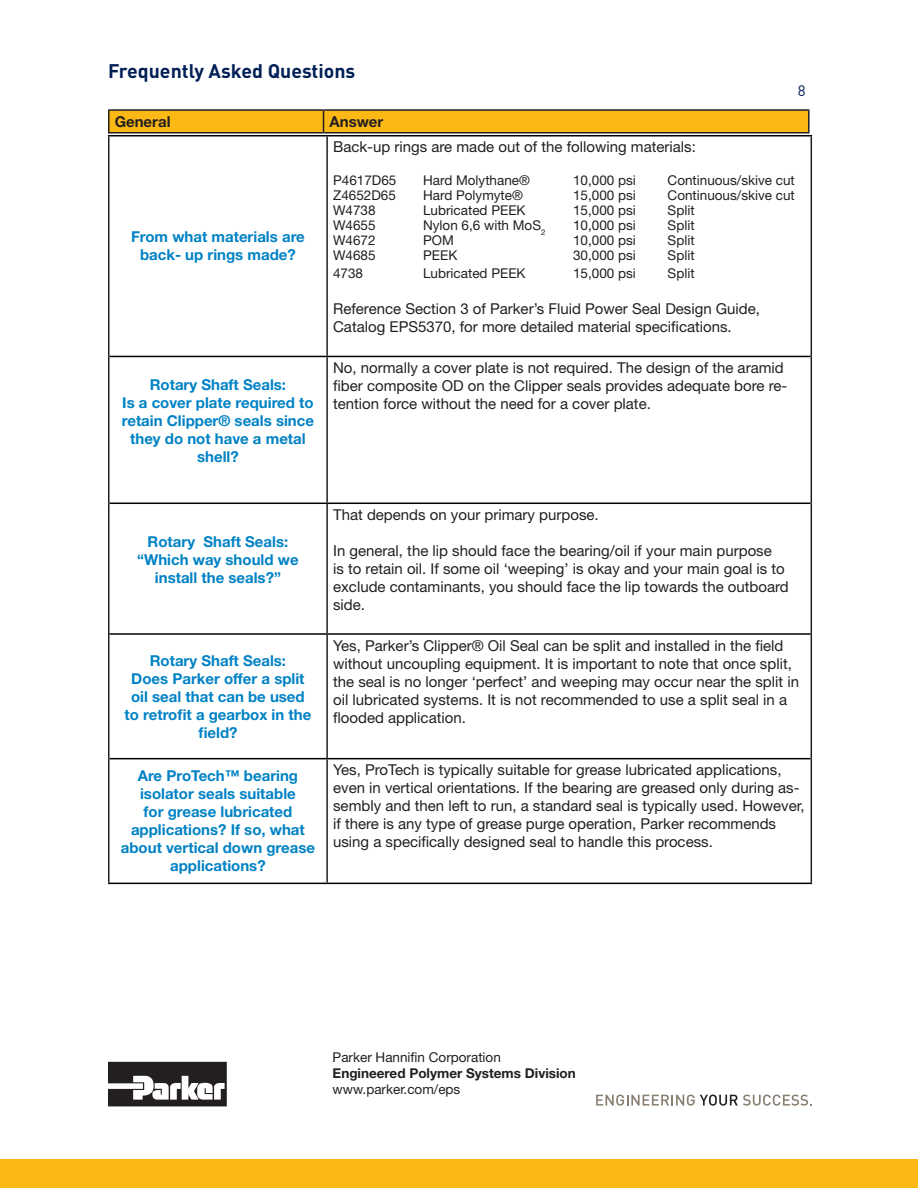
<style>
.page{position:relative;width:918px;height:1188px;background:#fff}
.page>*{position:absolute;margin:0;border:0;box-sizing:border-box;transform-origin:0 0}
.t1{font:700 19.5px "DINOT";color:#001f56}
.t2{font:15px/18px "Helvetica Neue LT Std";color:#231f20}
.t3{font:700 15px/18px "Helvetica Neue LT Std";color:#0082c5;text-align:center}
.t4{font:700 15px "Helvetica Neue LT Std";color:#231f20}
.t5{font:15px "DINOT";color:#001f56}
.t6{font:13.5px "Helvetica Neue LT Std";color:#231f20}
.t7{font:700 13.5px "Helvetica Neue LT Std";color:#231f20}
</style>
<div class="page">
<svg style="left:108px;top:1062px;width:119px;height:44px"></svg>
<div style="left:0;top:1159px;width:917px;height:29px;background:#fcb814"></div>
<svg style="left:596px;top:1095px;width:216px;height:11px"></svg>
<svg style="left:917px;top:1159px;width:1px;height:29px"></svg>
<hr style="left:108px;top:136px;width:2px;height:220px;background:#231f20">
<hr style="left:326px;top:136px;width:2px;height:220px;background:#231f20">
<hr style="left:811px;top:136px;width:1px;height:220px;background:#231f20">
<hr style="left:108px;top:356px;width:2px;height:147px;background:#231f20">
<hr style="left:326px;top:357px;width:2px;height:146px;background:#231f20">
<hr style="left:811px;top:356px;width:1px;height:147px;background:#231f20">
<hr style="left:108px;top:503px;width:2px;height:131px;background:#231f20">
<hr style="left:326px;top:504px;width:2px;height:129px;background:#231f20">
<hr style="left:811px;top:503px;width:1px;height:131px;background:#231f20">
<hr style="left:108px;top:634px;width:2px;height:125px;background:#231f20">
<hr style="left:326px;top:635px;width:2px;height:123px;background:#231f20">
<hr style="left:811px;top:634px;width:1px;height:125px;background:#231f20">
<hr style="left:108px;top:759px;width:2px;height:124px;background:#231f20">
<hr style="left:326px;top:759px;width:2px;height:124px;background:#231f20">
<hr style="left:811px;top:759px;width:1px;height:124px;background:#231f20">
<hr style="left:108px;top:135px;width:219px;height:1px;background:#000">
<hr style="left:327px;top:135px;width:485px;height:1px;background:#000">
<hr style="left:110px;top:356px;width:217px;height:1px;background:#000">
<hr style="left:327px;top:356px;width:484px;height:1px;background:#000">
<hr style="left:110px;top:503px;width:217px;height:1px;background:#000">
<hr style="left:327px;top:503px;width:484px;height:1px;background:#000">
<hr style="left:110px;top:633px;width:217px;height:2px;background:#000">
<hr style="left:327px;top:633px;width:484px;height:2px;background:#000">
<hr style="left:110px;top:758px;width:217px;height:1px;background:#000">
<hr style="left:327px;top:758px;width:484px;height:1px;background:#000">
<hr style="left:108px;top:883px;width:219px;height:1px;background:#000">
<hr style="left:327px;top:883px;width:485px;height:1px;background:#000">
<hr style="left:108px;top:109px;width:216px;height:2px;background:#231f20">
<hr style="left:108px;top:111px;width:2px;height:21px;background:#231f20">
<hr style="left:324px;top:109px;width:486px;height:2px;background:#231f20">
<div style="left:109px;top:110px;width:700px;height:22px;background:#fcb814"></div>
<hr style="left:808px;top:111px;width:2px;height:21px;background:#231f20">
<hr style="left:108px;top:132px;width:216px;height:2px;background:#231f20">
<hr style="left:324px;top:132px;width:486px;height:2px;background:#231f20">
<h1 class="t1" style="left:108px;top:57px;width:249px">Frequently Asked Questions</h1>
<p class="t4" style="left:115px;top:112px;width:57px">General</p>
<p class="t4" style="left:330px;top:112px;width:55px">Answer</p>
<p class="t5" style="left:798px;top:80px;width:9px">8</p>
<p class="t3" style="left:131px;top:228px;width:175px">From what materials are back- up rings made?</p>
<p class="t3" style="left:122px;top:376px;width:194px">Rotary Shaft Seals:<br>Is a cover plate required to retain Clipper® seals since they do not have a metal shell?</p>
<p class="t3" style="left:137px;top:532px;width:163px">Rotary Shaft Seals: “Which way should we install the seals?”</p>
<p class="t3" style="left:125px;top:651px;width:188px">Rotary Shaft Seals:<br>Does Parker offer a split oil seal that can be used to retrofit a gearbox in the field?</p>
<p class="t2" style="left:333px;top:138px;width:364px">Back-up rings are made out of the following materials:</p>
<p class="t6" style="left:333px;top:173px;width:65px">P4617D65</p>
<p class="t6" style="left:423px;top:173px;width:108px">Hard Molythane®</p>
<p class="t6" style="left:573px;top:173px;width:64px">10,000 psi</p>
<p class="t6" style="left:668px;top:173px;width:129px">Continuous/skive cut</p>
<p class="t6" style="left:333px;top:188px;width:64px">Z4652D65</p>
<p class="t6" style="left:423px;top:188px;width:101px">Hard Polymyte®</p>
<p class="t6" style="left:573px;top:188px;width:64px">15,000 psi</p>
<p class="t6" style="left:668px;top:188px;width:129px">Continuous/skive cut</p>
<p class="t6" style="left:333px;top:203px;width:44px">W4738</p>
<p class="t6" style="left:423px;top:203px;width:104px">Lubricated PEEK</p>
<p class="t6" style="left:573px;top:203px;width:64px">15,000 psi</p>
<p class="t6" style="left:668px;top:203px;width:28px">Split</p>
<p class="t6" style="left:333px;top:218px;width:44px">W4655</p>
<p class="t6" style="left:423px;top:218px;width:124px">Nylon 6,6 with MoS<sub>2</sub></p>
<p class="t6" style="left:573px;top:218px;width:64px">10,000 psi</p>
<p class="t6" style="left:668px;top:218px;width:28px">Split</p>
<p class="t6" style="left:333px;top:233px;width:44px">W4672</p>
<p class="t6" style="left:423px;top:233px;width:32px">POM</p>
<p class="t6" style="left:573px;top:233px;width:64px">10,000 psi</p>
<p class="t6" style="left:668px;top:233px;width:28px">Split</p>
<p class="t6" style="left:333px;top:248px;width:44px">W4685</p>
<p class="t6" style="left:423px;top:248px;width:36px">PEEK</p>
<p class="t6" style="left:573px;top:248px;width:64px">30,000 psi</p>
<p class="t6" style="left:668px;top:248px;width:28px">Split</p>
<p class="t6" style="left:333px;top:266px;width:32px">4738</p>
<p class="t6" style="left:423px;top:266px;width:104px">Lubricated PEEK</p>
<p class="t6" style="left:573px;top:266px;width:64px">15,000 psi</p>
<p class="t6" style="left:668px;top:266px;width:28px">Split</p>
<p class="t2" style="left:333px;top:300px;width:428px">Reference Section 3 of Parker’s Fluid Power Seal Design Guide,<br>Catalog EPS5370, for more detailed material specifications.</p>
<p class="t2" style="left:333px;top:359px;width:456px">No, normally a cover plate is not required. The design of the aramid fiber composite OD on the Clipper seals provides adequate bore re&shy;tention force without the need for a cover plate.</p>
<p class="t2" style="left:333px;top:505px;width:267px">That depends on your primary purpose.</p>
<p class="t2" style="left:333px;top:541px;width:457px">In general, the lip should face the bearing/oil if your main purpose<br>is to retain oil. If some oil ‘weeping’ is okay and your main goal is to exclude contaminants, you should face the lip towards the outboard side.</p>
<p class="t2" style="left:333px;top:636px;width:467px">Yes, Parker’s Clipper® Oil Seal can be split and installed in the field without uncoupling equipment. It is important to note that once split, the seal is no longer ‘perfect’ and weeping may occur near the split in oil lubricated systems. It is not recommended to use a split seal in a flooded application.</p>
<p class="t3" style="left:121px;top:767px;width:196px">Are ProTech™ bearing isolator seals suitable<br>for grease lubricated applications? If so, what about vertical down grease applications?</p>
<p class="t2" style="left:333px;top:761px;width:473px">Yes, ProTech is typically suitable for grease lubricated applications, even in vertical orientations. If the bearing are greased only during as&shy;sembly and then left to run, a standard seal is typically used. However, if there is any type of grease purge operation, Parker recommends using a specifically designed seal to handle this process.</p>
<p class="t6" style="left:333px;top:1049px;width:170px">Parker Hannifin Corporation</p>
<p class="t7" style="left:333px;top:1065px;width:245px">Engineered Polymer Systems Division</p>
<p class="t6" style="left:333px;top:1081px;width:129px">www.parker.com/eps</p>
</div>
